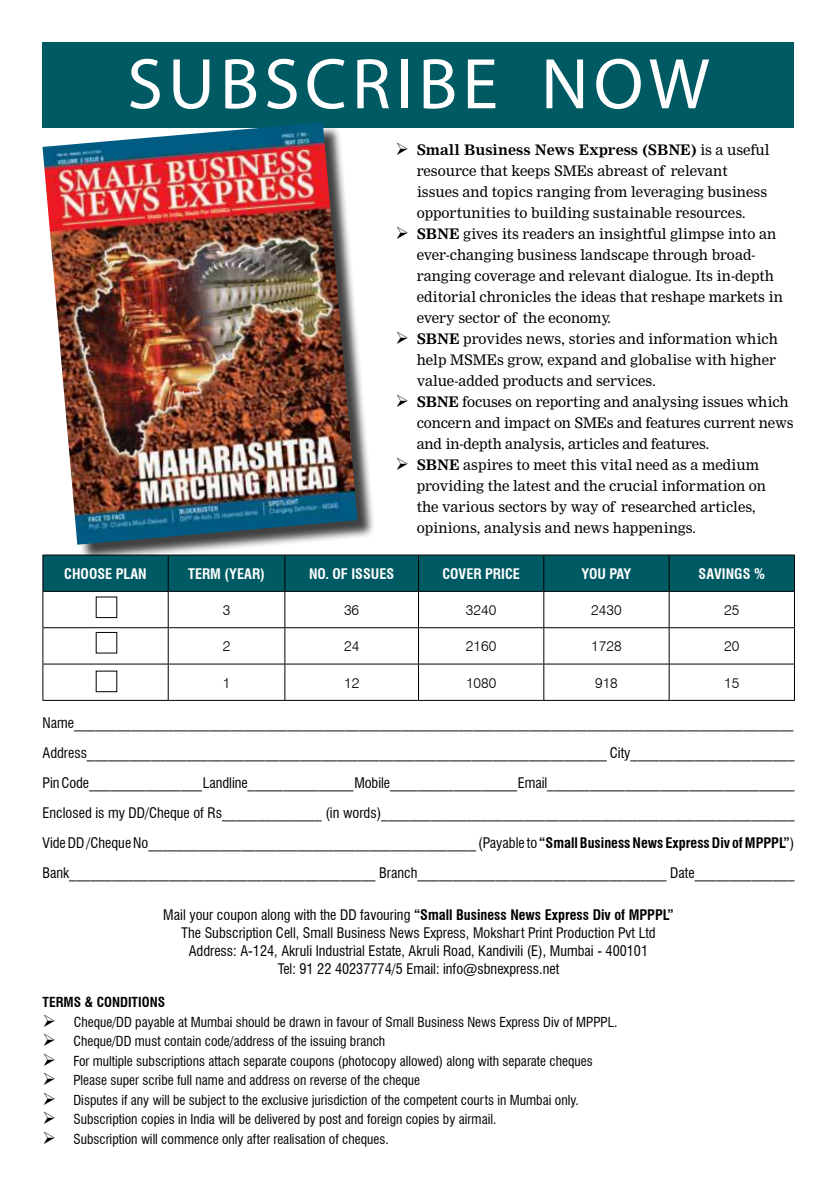
<style>
.page{position:relative;width:837px;height:1188px;background:#fff}
.page>*{position:absolute;margin:0;border:0;box-sizing:border-box;transform-origin:0 0}
.t1{font:72.3px "Myriad Pro";letter-spacing:.07em;color:#fff}
.t2{font:condensed 14.25px/30px "Swiss 721 BT";color:#000;text-align:justify}
.t3{font:14.25px/21px "Nimrod";color:#000}
.t4{font:700 condensed 14.25px "Swiss 721 BT";color:#fff}
.t5{font:300 14.25px "Swiss 721 BT";color:#000}
.t6{font:condensed 13.5px "Swiss 721 BT";color:#000}
.t7{font:700 condensed 13.5px "Swiss 721 BT";color:#000}
.s1{font-weight:700}
</style>
<div class="page">
<div style="left:43px;top:43px;width:751px;height:85px;background:#005a63"></div>
<div style="left:45px;top:125px;width:331px;height:438px;background:#000;opacity:.75"></div>
<img style="left:43px;top:122px;width:315px;height:423px">
<div style="left:44px;top:556px;width:750px;height:35px;background:#005a63"></div>
<hr style="left:43px;top:555px;width:125px;height:1px;background:#000">
<hr style="left:43px;top:555px;width:1px;height:36px;background:#000">
<hr style="left:168px;top:555px;width:117px;height:1px;background:#000">
<hr style="left:168px;top:555px;width:1px;height:36px;background:#000">
<hr style="left:285px;top:555px;width:134px;height:1px;background:#000">
<hr style="left:285px;top:555px;width:1px;height:36px;background:#000">
<hr style="left:418px;top:555px;width:126px;height:1px;background:#000">
<hr style="left:418px;top:555px;width:1px;height:36px;background:#000">
<hr style="left:544px;top:555px;width:125px;height:1px;background:#000">
<hr style="left:543px;top:555px;width:1px;height:36px;background:#000">
<hr style="left:669px;top:555px;width:126px;height:1px;background:#000">
<hr style="left:669px;top:555px;width:1px;height:36px;background:#000">
<hr style="left:794px;top:555px;width:1px;height:36px;background:#000">
<hr style="left:43px;top:591px;width:125px;height:1px;background:#000">
<hr style="left:43px;top:592px;width:1px;height:35px;background:#000">
<hr style="left:168px;top:591px;width:117px;height:1px;background:#000">
<hr style="left:168px;top:592px;width:1px;height:35px;background:#000">
<hr style="left:285px;top:591px;width:134px;height:1px;background:#000">
<hr style="left:285px;top:592px;width:1px;height:35px;background:#000">
<hr style="left:418px;top:591px;width:126px;height:1px;background:#000">
<hr style="left:418px;top:592px;width:1px;height:35px;background:#000">
<hr style="left:544px;top:591px;width:125px;height:1px;background:#000">
<hr style="left:543px;top:592px;width:1px;height:35px;background:#000">
<hr style="left:669px;top:591px;width:126px;height:1px;background:#000">
<hr style="left:669px;top:592px;width:1px;height:35px;background:#000">
<hr style="left:794px;top:592px;width:1px;height:35px;background:#000">
<hr style="left:43px;top:627px;width:125px;height:1px;background:#000">
<hr style="left:43px;top:628px;width:1px;height:36px;background:#000">
<hr style="left:168px;top:627px;width:117px;height:1px;background:#000">
<hr style="left:168px;top:628px;width:1px;height:36px;background:#000">
<hr style="left:285px;top:627px;width:134px;height:1px;background:#000">
<hr style="left:285px;top:628px;width:1px;height:36px;background:#000">
<hr style="left:418px;top:627px;width:126px;height:1px;background:#000">
<hr style="left:418px;top:628px;width:1px;height:36px;background:#000">
<hr style="left:544px;top:627px;width:125px;height:1px;background:#000">
<hr style="left:543px;top:628px;width:1px;height:36px;background:#000">
<hr style="left:669px;top:627px;width:126px;height:1px;background:#000">
<hr style="left:669px;top:628px;width:1px;height:36px;background:#000">
<hr style="left:794px;top:628px;width:1px;height:36px;background:#000">
<hr style="left:43px;top:664px;width:125px;height:1px;background:#000">
<hr style="left:43px;top:664px;width:1px;height:36px;background:#000">
<hr style="left:168px;top:664px;width:117px;height:1px;background:#000">
<hr style="left:168px;top:664px;width:1px;height:36px;background:#000">
<hr style="left:285px;top:664px;width:134px;height:1px;background:#000">
<hr style="left:285px;top:664px;width:1px;height:36px;background:#000">
<hr style="left:418px;top:664px;width:126px;height:1px;background:#000">
<hr style="left:418px;top:664px;width:1px;height:36px;background:#000">
<hr style="left:544px;top:664px;width:125px;height:1px;background:#000">
<hr style="left:543px;top:664px;width:1px;height:36px;background:#000">
<hr style="left:669px;top:664px;width:126px;height:1px;background:#000">
<hr style="left:669px;top:664px;width:1px;height:36px;background:#000">
<hr style="left:794px;top:664px;width:1px;height:36px;background:#000">
<hr style="left:43px;top:700px;width:125px;height:1px;background:#000">
<hr style="left:168px;top:700px;width:117px;height:1px;background:#000">
<hr style="left:285px;top:700px;width:134px;height:1px;background:#000">
<hr style="left:418px;top:700px;width:126px;height:1px;background:#000">
<hr style="left:544px;top:700px;width:125px;height:1px;background:#000">
<hr style="left:669px;top:700px;width:126px;height:1px;background:#000">
<div style="left:96px;top:597px;width:21px;height:21px;border:1px solid #000"></div>
<div style="left:96px;top:632px;width:21px;height:21px;border:1px solid #000"></div>
<div style="left:96px;top:671px;width:21px;height:21px;border:1px solid #000"></div>
<h1 class="t1" style="left:127px;top:39px;width:584px">SUBSCRIBE NOW</h1>
<p class="t3" style="left:417px;top:140px;width:354px;text-indent:-21px">➢ <span class="s1">Small Business News Express (SBNE)</span> is a useful resource that keeps SMEs abreast of relevant issues and topics ranging from leveraging business opportunities to building sustainable resources.</p>
<p class="t3" style="left:417px;top:224px;width:368px;text-indent:-21px">➢ <span class="s1">SBNE</span> gives its readers an insightful glimpse into an ever-changing business landscape through broad&shy;ranging coverage and relevant dialogue. Its in-depth editorial chronicles the ideas that reshape markets in every sector of the economy.</p>
<p class="t3" style="left:417px;top:329px;width:363px;text-indent:-21px">➢ <span class="s1">SBNE</span> provides news, stories and information which help MSMEs grow, expand and globalise with higher value-added products and services.</p>
<p class="t3" style="left:417px;top:392px;width:378px;text-indent:-21px">➢ <span class="s1">SBNE</span> focuses on reporting and analysing issues which concern and impact on SMEs and features current news and in-depth analysis, articles and features.</p>
<p class="t3" style="left:417px;top:455px;width:351px;text-indent:-21px">➢ <span class="s1">SBNE</span> aspires to meet this vital need as a medium providing the latest and the crucial information on the various sectors by way of researched articles, opinions, analysis and news happenings.</p>
<p class="t4" style="left:64px;top:565px;width:84px">CHOOSE PLAN</p>
<p class="t4" style="left:188px;top:565px;width:78px">TERM (YEAR)</p>
<p class="t4" style="left:309px;top:565px;width:87px">NO. OF ISSUES</p>
<p class="t4" style="left:442px;top:565px;width:79px">COVER PRICE</p>
<p class="t4" style="left:582px;top:565px;width:51px">YOU PAY</p>
<p class="t4" style="left:699px;top:565px;width:68px">SAVINGS %</p>
<p class="t5" style="left:223px;top:601px;width:9px">3</p>
<p class="t5" style="left:344px;top:601px;width:17px">36</p>
<p class="t5" style="left:466px;top:601px;width:32px">3240</p>
<p class="t5" style="left:591px;top:601px;width:32px">2430</p>
<p class="t5" style="left:724px;top:601px;width:17px">25</p>
<p class="t5" style="left:223px;top:638px;width:9px">2</p>
<p class="t5" style="left:344px;top:638px;width:17px">24</p>
<p class="t5" style="left:466px;top:638px;width:32px">2160</p>
<p class="t5" style="left:591px;top:638px;width:32px">1728</p>
<p class="t5" style="left:724px;top:638px;width:17px">20</p>
<p class="t5" style="left:223px;top:674px;width:9px">1</p>
<p class="t5" style="left:344px;top:674px;width:17px">12</p>
<p class="t5" style="left:466px;top:674px;width:32px">1080</p>
<p class="t5" style="left:595px;top:674px;width:24px">918</p>
<p class="t5" style="left:724px;top:674px;width:17px">15</p>
<p class="t2" style="left:43px;top:708px;width:754px">Name_____________________________________________________________________________________________________ Address_________________________________________________________________________ City_______________________ Pin Code________________ Landline_______________ Mobile__________________ Email___________________________________ Enclosed is my DD/Cheque of Rs______________ (in words)__________________________________________________________ Vide DD /Cheque No______________________________________________ (Payable to <span class="s1">“SMALL BUSINESS NEWS EXPRESS DIV OF MPPPL”</span>)<br>Bank___________________________________________ Branch___________________________________ Date______________</p>
<p class="t2" style="left:163px;top:906px;width:512px;line-height:18px;text-align:center">Mail your coupon along with the DD favouring <span class="s1">“SMALL BUSINESS NEWS EXPRESS DIV OF MPPPL” </span>The Subscription Cell, Small Business News Express, Mokshart Print Production Pvt Ltd Address: A-124, Akruli Industrial Estate, Akruli Road, Kandivili (E), Mumbai - 400101<br>Tel: 91 22 40237774/5 Email: info@sbnexpress.net</p>
<p class="t7" style="left:43px;top:994px;width:124px">TERMS &amp; CONDITIONS</p>
<p class="t6" style="left:43px;top:1014px;width:576px">➢ Cheque/DD payable at Mumbai should be drawn in favour of Small Business News Express Div of MPPPL.</p>
<p class="t6" style="left:43px;top:1033px;width:344px">➢ Cheque/DD must contain code/address of the issuing branch</p>
<p class="t6" style="left:43px;top:1053px;width:552px">➢ For multiple subscriptions attach separate coupons (photocopy allowed) along with separate cheques</p>
<p class="t6" style="left:43px;top:1072px;width:379px">➢ Please super scribe full name and address on reverse of the cheque</p>
<p class="t6" style="left:43px;top:1092px;width:538px">➢ Disputes if any will be subject to the exclusive jurisdiction of the competent courts in Mumbai only.</p>
<p class="t6" style="left:43px;top:1111px;width:455px">➢ Subscription copies in India will be delivered by post and foreign copies by airmail.</p>
<p class="t6" style="left:43px;top:1131px;width:348px">➢ Subscription will commence only after realisation of cheques.</p>
</div>
